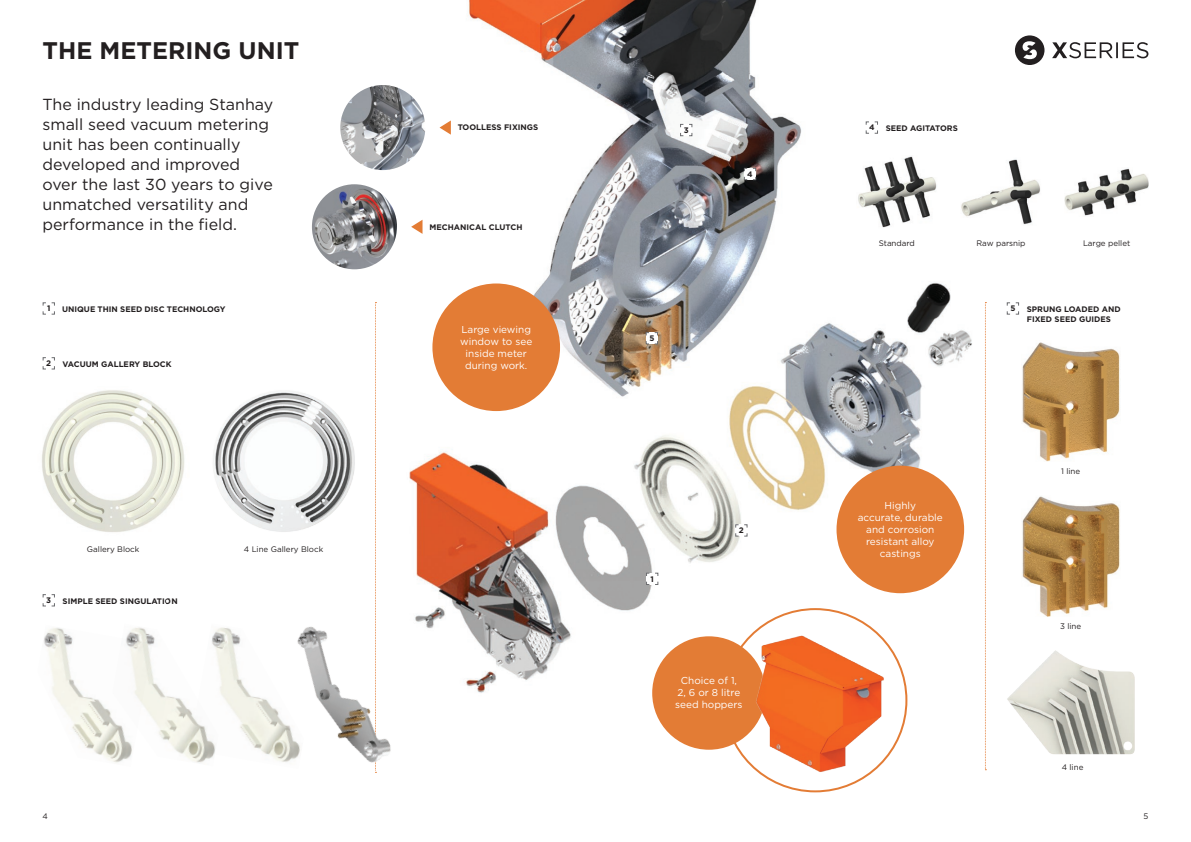
<style>
.page{position:relative;width:1191px;height:842px;background:#fff}
.page>*{position:absolute;margin:0;border:0;box-sizing:border-box;transform-origin:0 0}
.t1{font:700 24px "Gotham";color:#231f20}
.t2{font:16px/20px "Gotham";color:#231f20}
.t3{font:10px/12px "Gotham";color:#fff;text-align:center}
.Part_Titles{font:700 8px/10px "Gotham";color:#231f20}
.t4{font:8px "Gotham";color:#231f20}
</style>
<div class="page">
<img style="left:1034px;top:671px;width:100px;height:83px">
<img style="left:858px;top:156px;width:79px;height:72px">
<img style="left:961px;top:159px;width:79px;height:66px">
<img style="left:321px;top:253px;width:792px;height:481px">
<svg style="left:645px;top:572px;width:14px;height:13px"></svg>
<svg style="left:734px;top:524px;width:14px;height:13px"></svg>
<img style="left:445px;top:0;width:376px;height:418px">
<svg style="left:985px;top:302px;width:1px;height:468px"></svg>
<svg style="left:375px;top:302px;width:1px;height:317px"></svg>
<div style="left:432px;top:283px;width:128px;height:128px;background:#e37c35;border-radius:50%"></div>
<div style="left:836px;top:466px;width:128px;height:127px;background:#e37c35;border-radius:50%"></div>
<img style="left:312px;top:184px;width:85px;height:85px;border-radius:43px">
<img style="left:340px;top:85px;width:85px;height:85px;border-radius:42px">
<div style="left:652px;top:636px;width:113px;height:114px;background:#e37c35;border-radius:50%"></div>
<svg style="left:679px;top:123px;width:14px;height:14px"></svg>
<svg style="left:743px;top:167px;width:13px;height:14px"></svg>
<svg style="left:645px;top:332px;width:13px;height:13px"></svg>
<svg style="left:1052px;top:42px;width:96px;height:16px"></svg>
<svg style="left:1015px;top:35px;width:29px;height:30px"></svg>
<svg style="left:411px;top:220px;width:11px;height:14px"></svg>
<img style="left:1021px;top:495px;width:99px;height:121px">
<svg style="left:865px;top:121px;width:13px;height:13px"></svg>
<svg style="left:1006px;top:302px;width:13px;height:13px"></svg>
<img style="left:1021px;top:341px;width:99px;height:121px">
<svg style="left:439px;top:120px;width:12px;height:15px"></svg>
<img style="left:751px;top:630px;width:137px;height:147px">
<svg style="left:42px;top:357px;width:13px;height:13px"></svg>
<svg style="left:42px;top:594px;width:13px;height:13px"></svg>
<svg style="left:42px;top:302px;width:13px;height:13px"></svg>
<img style="left:44px;top:628px;width:68px;height:133px">
<img style="left:112px;top:627px;width:77px;height:136px">
<img style="left:189px;top:627px;width:70px;height:136px">
<img style="left:42px;top:390px;width:143px;height:142px">
<img style="left:213px;top:387px;width:144px;height:149px">
<img style="left:259px;top:619px;width:169px;height:154px">
<img style="left:1065px;top:168px;width:83px;height:48px">
<p class="t1" style="left:43px;top:35px;width:258px">THE METERING UNIT</p>
<p class="t2" style="left:43px;top:94px;width:232px">The industry leading Stanhay small seed vacuum metering unit has been continually developed and improved over the last 30 years to give unmatched versatility and performance in the field.</p>
<p class="Part_Titles" style="left:47px;top:303px;width:5px">1</p>
<p class="Part_Titles" style="left:62px;top:304px;width:165px">UNIQUE THIN SEED DISC TECHNOLOGY</p>
<p class="Part_Titles" style="left:46px;top:358px;width:6px">2</p>
<p class="Part_Titles" style="left:63px;top:359px;width:111px">VACUUM GALLERY BLOCK</p>
<p class="t4" style="left:87px;top:544px;width:54px">Gallery Block</p>
<p class="t4" style="left:244px;top:544px;width:81px">4 Line Gallery Block</p>
<p class="Part_Titles" style="left:46px;top:595px;width:6px">3</p>
<p class="Part_Titles" style="left:63px;top:596px;width:117px">SIMPLE SEED SINGULATION</p>
<p class="Part_Titles" style="left:458px;top:122px;width:82px">TOOLLESS FIXINGS</p>
<p class="Part_Titles" style="left:429px;top:222px;width:94px">MECHANICAL CLUTCH</p>
<p class="t3" style="left:460px;top:323px;width:74px">Large viewing window to see inside meter during work.</p>
<p class="Part_Titles" style="left:684px;top:125px;width:6px">3</p>
<p class="Part_Titles" style="left:747px;top:169px;width:7px">4</p>
<p class="Part_Titles" style="left:649px;top:333px;width:7px">5</p>
<p class="Part_Titles" style="left:650px;top:574px;width:5px">1</p>
<p class="Part_Titles" style="left:739px;top:525px;width:6px">2</p>
<p class="t3" style="left:675px;top:674px;width:69px">Choice of 1,<br>2, 6 or 8 litre seed hoppers</p>
<p class="Part_Titles" style="left:869px;top:122px;width:7px">4</p>
<p class="Part_Titles" style="left:885px;top:123px;width:74px">SEED AGITATORS</p>
<p class="t4" style="left:878px;top:238px;width:38px">Standard</p>
<p class="t4" style="left:976px;top:238px;width:51px">Raw parsnip</p>
<p class="t4" style="left:1083px;top:238px;width:49px">Large pellet</p>
<p class="Part_Titles" style="left:1010px;top:303px;width:7px">5</p>
<p class="Part_Titles" style="left:1026px;top:304px;width:95px">SPRUNG LOADED AND<br>FIXED SEED GUIDES</p>
<p class="t3" style="left:857px;top:499px;width:87px">Highly<br>accurate, durable and corrosion resistant alloy castings</p>
<p class="t4" style="left:1061px;top:466px;width:21px">1 line</p>
<p class="t4" style="left:1060px;top:621px;width:23px">3 line</p>
<p class="t4" style="left:1061px;top:762px;width:23px">4 line</p>
<p class="t4" style="left:43px;top:811px;width:7px">4</p>
<p class="t4" style="left:1143px;top:811px;width:6px">5</p>
</div>
